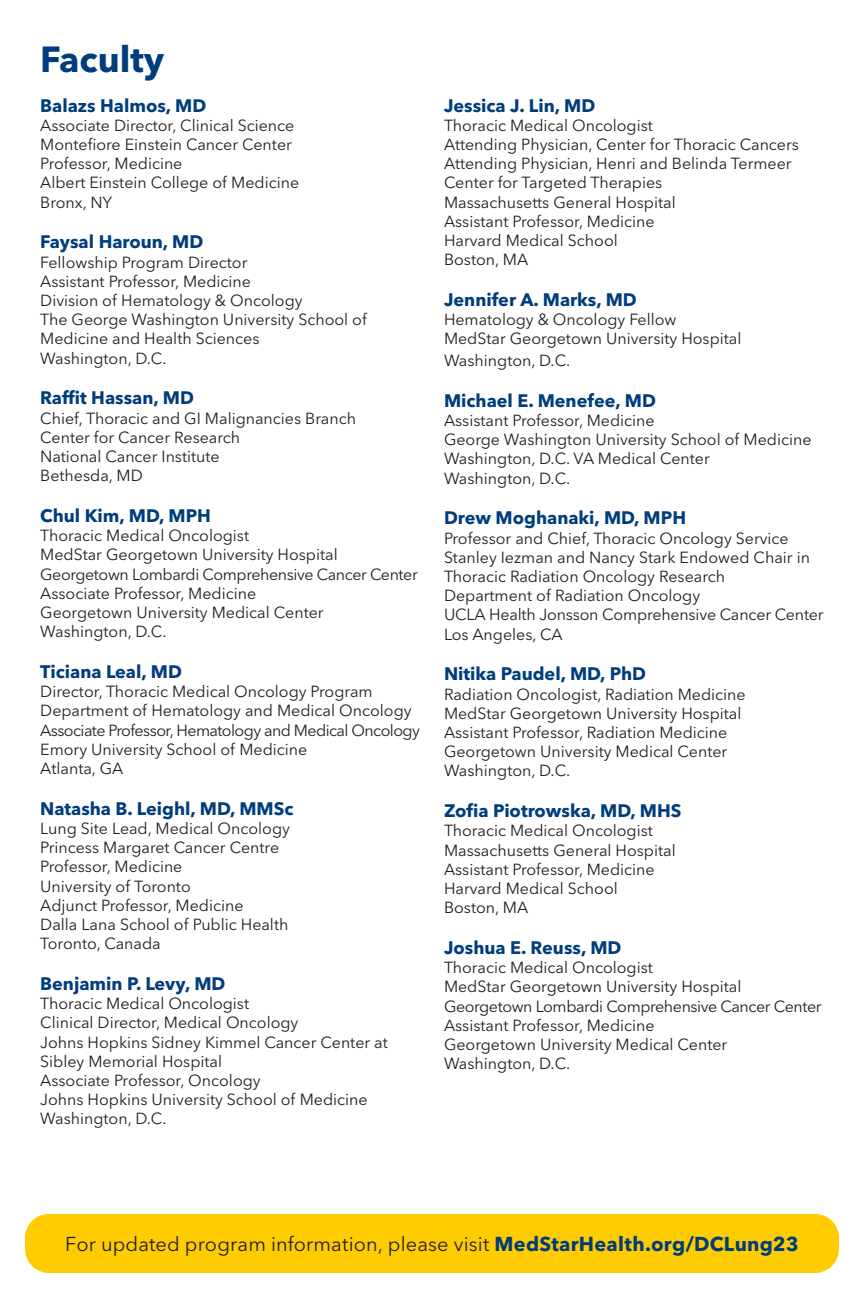
<style>
.page{position:relative;width:864px;height:1296px;background:#fff}
.page>*{position:absolute;margin:0;border:0;box-sizing:border-box;transform-origin:0 0}
.t1{font:700 36px "Avenir Next LT Pro";color:#013d7d}
.t2{font:20px "Avenir Next LT Pro";letter-spacing:.005em;color:#231f20}
.Pa0{font:700 18px "Avenir Next LT Pro";color:#013d7d}
.Pa0-2{font:16px/19.2px "Avenir Next LT Pro";color:#231f20}
.Pa0-3{font:16px "Avenir Next LT Pro";letter-spacing:-.025em;color:#231f20}
.Pa0-4{font:16px "Avenir Next LT Pro";letter-spacing:-.035em;color:#231f20}
.s1{font-weight:700;color:#013d7d}
</style>
<div class="page">
<div style="left:25px;top:1214px;width:814px;height:59px;background:#fc0;border-radius:24px"></div>
<p class="t1" style="left:40px;top:38px;width:126px">Faculty</p>
<p class="Pa0" style="left:40px;top:94px;width:168px">Balazs Halmos, MD</p>
<p class="Pa0-2" style="left:40px;top:116px;width:256px">Associate Director, Clinical Science</p>
<p class="Pa0-2" style="left:40px;top:135px;width:253px">Montefiore Einstein Cancer Center</p>
<p class="Pa0-2" style="left:40px;top:154px;width:144px">Professor, Medicine</p>
<p class="Pa0-2" style="left:40px;top:173px;width:261px">Albert Einstein College of Medicine</p>
<p class="Pa0-2" style="left:40px;top:192px;width:73px">Bronx, NY</p>
<p class="Pa0" style="left:40px;top:231px;width:165px">Faysal Haroun, MD</p>
<p class="Pa0-2" style="left:40px;top:252px;width:209px">Fellowship Program Director</p>
<p class="Pa0-2" style="left:40px;top:272px;width:212px">Assistant Professor, Medicine</p>
<p class="Pa0-2" style="left:40px;top:291px;width:264px">Division of Hematology &amp; Oncology</p>
<p class="Pa0-2" style="left:40px;top:310px;width:328px">The George Washington University School of<br>Medicine and Health Sciences</p>
<p class="Pa0-2" style="left:40px;top:348px;width:128px">Washington, D.C.</p>
<p class="Pa0" style="left:40px;top:387px;width:155px">Raffit Hassan, MD</p>
<p class="Pa0-2" style="left:40px;top:408px;width:317px">Chief, Thoracic and GI Malignancies Branch</p>
<p class="Pa0-2" style="left:40px;top:428px;width:202px">Center for Cancer Research</p>
<p class="Pa0-2" style="left:40px;top:447px;width:181px">National Cancer Institute</p>
<p class="Pa0-2" style="left:40px;top:466px;width:104px">Bethesda, MD</p>
<p class="Pa0" style="left:40px;top:505px;width:172px">Chul Kim, MD, MPH</p>
<p class="Pa0-2" style="left:40px;top:526px;width:210px">Thoracic Medical Oncologist</p>
<p class="Pa0-2" style="left:40px;top:545px;width:299px">MedStar Georgetown University Hospital</p>
<p class="Pa0-3" style="left:40px;top:564px;width:379px">Georgetown Lombardi Comprehensive Cancer Center</p>
<p class="Pa0-2" style="left:40px;top:584px;width:218px">Associate Professor, Medicine</p>
<p class="Pa0-2" style="left:40px;top:603px;width:285px">Georgetown University Medical Center</p>
<p class="Pa0-2" style="left:40px;top:622px;width:128px">Washington, D.C.</p>
<p class="Pa0" style="left:40px;top:661px;width:143px">Ticiana Leal, MD</p>
<p class="Pa0-2" style="left:40px;top:682px;width:334px">Director, Thoracic Medical Oncology Program</p>
<p class="Pa0-2" style="left:40px;top:701px;width:373px">Department of Hematology and Medical Oncology</p>
<p class="Pa0-4" style="left:40px;top:720px;width:381px">Associate Professor, Hematology and Medical Oncology</p>
<p class="Pa0-2" style="left:40px;top:740px;width:269px">Emory University School of Medicine</p>
<p class="Pa0-2" style="left:40px;top:759px;width:85px">Atlanta, GA</p>
<p class="Pa0" style="left:40px;top:797px;width:255px">Natasha B. Leighl, MD, MMSc</p>
<p class="Pa0-2" style="left:40px;top:819px;width:251px">Lung Site Lead, Medical Oncology</p>
<p class="Pa0-2" style="left:40px;top:838px;width:240px">Princess Margaret Cancer Centre</p>
<p class="Pa0-2" style="left:40px;top:857px;width:144px">Professor, Medicine</p>
<p class="Pa0-2" style="left:40px;top:876px;width:152px">University of Toronto</p>
<p class="Pa0-2" style="left:40px;top:896px;width:205px">Adjunct Professor, Medicine</p>
<p class="Pa0-2" style="left:40px;top:915px;width:250px">Dalla Lana School of Public Health</p>
<p class="Pa0-2" style="left:40px;top:934px;width:122px">Toronto, Canada</p>
<p class="Pa0" style="left:40px;top:973px;width:187px">Benjamin P. Levy, MD</p>
<p class="Pa0-2" style="left:40px;top:994px;width:210px">Thoracic Medical Oncologist</p>
<p class="Pa0-2" style="left:40px;top:1013px;width:260px">Clinical Director, Medical Oncology</p>
<p class="Pa0-2" style="left:40px;top:1032px;width:349px">Johns Hopkins Sidney Kimmel Cancer Center at</p>
<p class="Pa0-2" style="left:40px;top:1052px;width:183px">Sibley Memorial Hospital</p>
<p class="Pa0-2" style="left:40px;top:1071px;width:222px">Associate Professor, Oncology</p>
<p class="Pa0-2" style="left:40px;top:1090px;width:329px">Johns Hopkins University School of Medicine</p>
<p class="Pa0-2" style="left:40px;top:1109px;width:128px">Washington, D.C.</p>
<p class="Pa0" style="left:444px;top:94px;width:153px">Jessica J. Lin, MD</p>
<p class="Pa0-2" style="left:444px;top:116px;width:210px">Thoracic Medical Oncologist</p>
<p class="Pa0-2" style="left:444px;top:135px;width:357px">Attending Physician, Center for Thoracic Cancers</p>
<p class="Pa0-2" style="left:444px;top:154px;width:349px">Attending Physician, Henri and Belinda Termeer</p>
<p class="Pa0-2" style="left:444px;top:173px;width:220px">Center for Targeted Therapies</p>
<p class="Pa0-2" style="left:444px;top:192px;width:233px">Massachusetts General Hospital</p>
<p class="Pa0-2" style="left:444px;top:212px;width:212px">Assistant Professor, Medicine</p>
<p class="Pa0-2" style="left:444px;top:231px;width:175px">Harvard Medical School</p>
<p class="Pa0-2" style="left:444px;top:250px;width:86px">Boston, MA</p>
<p class="Pa0" style="left:444px;top:289px;width:194px">Jennifer A. Marks, MD</p>
<p class="Pa0-2" style="left:444px;top:310px;width:234px">Hematology &amp; Oncology Fellow</p>
<p class="Pa0-2" style="left:444px;top:329px;width:299px">MedStar Georgetown University Hospital</p>
<p class="Pa0-2" style="left:444px;top:351px;width:128px">Washington, D.C.</p>
<p class="Pa0" style="left:444px;top:389px;width:213px">Michael E. Menefee, MD</p>
<p class="Pa0-2" style="left:444px;top:411px;width:212px">Assistant Professor, Medicine</p>
<p class="Pa0-2" style="left:444px;top:430px;width:369px">George Washington University School of Medicine</p>
<p class="Pa0-2" style="left:444px;top:449px;width:267px">Washington, D.C. VA Medical Center</p>
<p class="Pa0-2" style="left:444px;top:468px;width:128px">Washington, D.C.</p>
<p class="Pa0" style="left:444px;top:507px;width:244px">Drew Moghanaki, MD, MPH</p>
<p class="Pa0-2" style="left:444px;top:528px;width:346px">Professor and Chief, Thoracic Oncology Service</p>
<p class="Pa0-2" style="left:444px;top:548px;width:368px">Stanley Iezman and Nancy Stark Endowed Chair in<br>Thoracic Radiation Oncology Research</p>
<p class="Pa0-2" style="left:444px;top:586px;width:258px">Department of Radiation Oncology</p>
<p class="Pa0-2" style="left:444px;top:605px;width:381px">UCLA Health Jonsson Comprehensive Cancer Center</p>
<p class="Pa0-2" style="left:444px;top:624px;width:120px">Los Angeles, CA</p>
<p class="Pa0" style="left:444px;top:663px;width:204px">Nitika Paudel, MD, PhD</p>
<p class="Pa0-2" style="left:444px;top:684px;width:303px">Radiation Oncologist, Radiation Medicine</p>
<p class="Pa0-2" style="left:444px;top:704px;width:299px">MedStar Georgetown University Hospital</p>
<p class="Pa0-2" style="left:444px;top:723px;width:285px">Assistant Professor, Radiation Medicine</p>
<p class="Pa0-2" style="left:444px;top:742px;width:285px">Georgetown University Medical Center</p>
<p class="Pa0-2" style="left:444px;top:761px;width:128px">Washington, D.C.</p>
<p class="Pa0" style="left:444px;top:800px;width:239px">Zofia Piotrowska, MD, MHS</p>
<p class="Pa0-2" style="left:444px;top:821px;width:210px">Thoracic Medical Oncologist</p>
<p class="Pa0-2" style="left:444px;top:840px;width:233px">Massachusetts General Hospital</p>
<p class="Pa0-2" style="left:444px;top:860px;width:212px">Assistant Professor, Medicine</p>
<p class="Pa0-2" style="left:444px;top:879px;width:175px">Harvard Medical School</p>
<p class="Pa0-2" style="left:444px;top:898px;width:86px">Boston, MA</p>
<p class="Pa0" style="left:444px;top:937px;width:179px">Joshua E. Reuss, MD</p>
<p class="Pa0-2" style="left:444px;top:958px;width:210px">Thoracic Medical Oncologist</p>
<p class="Pa0-2" style="left:444px;top:977px;width:299px">MedStar Georgetown University Hospital</p>
<p class="Pa0-3" style="left:444px;top:996px;width:379px">Georgetown Lombardi Comprehensive Cancer Center</p>
<p class="Pa0-2" style="left:444px;top:1016px;width:212px">Assistant Professor, Medicine</p>
<p class="Pa0-2" style="left:444px;top:1035px;width:285px">Georgetown University Medical Center</p>
<p class="Pa0-2" style="left:444px;top:1054px;width:128px">Washington, D.C.</p>
<p class="t2" style="left:65px;top:1232px;width:735px">For updated program information, please visit <span class="s1">MedStarHealth.org/DCLung23</span></p>
</div>
